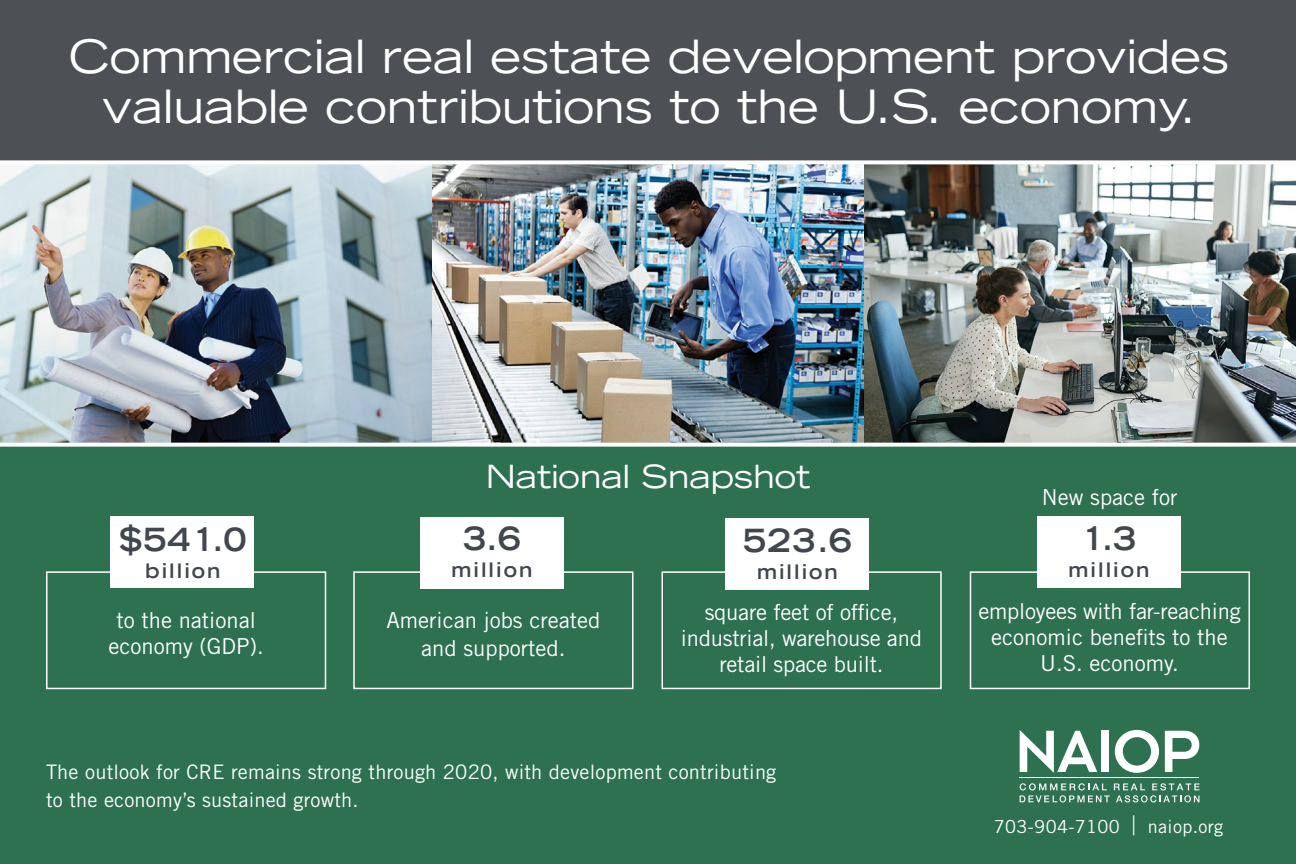
<style>
.page{position:relative;width:1296px;height:864px;background:#fff}
.page>*{position:absolute;margin:0;border:0;box-sizing:border-box;transform-origin:0 0}
.t1{font:expanded 46px/50px "Trade Gothic LT Std";color:#fff;text-align:center}
.t2{font:700 expanded 32px "Trade Gothic LT Std";letter-spacing:.05em;color:#41464f}
.t3{font:expanded 32px "Trade Gothic LT Std";color:#fff}
.t4{font:22px/26px "Trade Gothic LT Std";color:#fff;text-align:center}
.t5{font:20px/28px "Trade Gothic LT Std";letter-spacing:.01em;color:#fff}
.t6{font:700 expanded 20px "Trade Gothic LT Std";letter-spacing:.1em;color:#41464f}
.t7{font:18px "Trade Gothic LT Std";letter-spacing:.02em;color:#fff}
.s1{font-size:27px}
</style>
<div class="page">
<div style="left:0;top:445px;width:1296px;height:419px;background:#2d7150"></div>
<div style="left:46px;top:571px;width:280px;height:118px;border:2px solid #fff"></div>
<div style="left:353px;top:571px;width:280px;height:118px;border:2px solid #fff"></div>
<div style="left:662px;top:571px;width:280px;height:118px;border:2px solid #fff"></div>
<div style="left:970px;top:571px;width:280px;height:118px;border:2px solid #fff"></div>
<div style="left:0;top:0;width:1296px;height:162px;background:#4d5055"></div>
<img style="left:0;top:164px;width:1296px;height:279px">
<svg style="left:1020px;top:730px;width:77px;height:43px"></svg>
<div style="left:1101px;top:731px;width:8px;height:41px;background:#fff"></div>
<svg style="left:1115px;top:730px;width:44px;height:43px"></svg>
<svg style="left:1165px;top:731px;width:34px;height:41px"></svg>
<hr style="left:1020px;top:777px;width:179px;height:1px;background:#fff">
<svg style="left:1020px;top:783px;width:180px;height:19px"></svg>
<div style="left:725px;top:518px;width:144px;height:72px;background:#fff"></div>
<div style="left:110px;top:516px;width:144px;height:72px;background:#fff"></div>
<div style="left:420px;top:517px;width:144px;height:72px;background:#fff"></div>
<div style="left:1037px;top:516px;width:144px;height:72px;background:#fff"></div>
<svg style="left:0;top:160px;width:1296px;height:2px;background:#dbdcdd"></svg>
<svg style="left:0;top:445px;width:1296px;height:2px;background:#d9e5df"></svg>
<h1 class="t1" style="left:69px;top:30px;width:1162px">Commercial real estate development provides valuable contributions to the U.S. economy.</h1>
<h2 class="t2" style="left:119px;top:518px;width:129px">$541.0</h2>
<p class="t6" style="left:145px;top:557px;width:77px">billion</p>
<p class="t4" style="left:109px;top:606px;width:157px">to the national economy (GDP).</p>
<h2 class="t3" style="left:486px;top:455px;width:326px">National Snapshot</h2>
<h2 class="t2" style="left:743px;top:519px;width:110px">523.6</h2>
<p class="t6" style="left:757px;top:559px;width:82px">million</p>
<h2 class="t2" style="left:463px;top:517px;width:59px">3.6</h2>
<p class="t6" style="left:451px;top:557px;width:82px">million</p>
<p class="t4" style="left:386px;top:606px;width:215px;line-height:28px">American jobs created and supported.</p>
<p class="t4" style="left:681px;top:598px;width:243px">square feet of office, industrial, warehouse and retail space built.</p>
<p class="t5" style="left:46px;top:758px;width:732px">The outlook for CRE remains strong through 2020, with development contributing to the economy’s sustained growth.</p>
<p class="t4" style="left:1042px;top:484px;width:137px">New space for</p>
<h2 class="t2" style="left:1082px;top:518px;width:56px">1.3</h2>
<p class="t6" style="left:1069px;top:557px;width:82px">million</p>
<p class="t4" style="left:978px;top:598px;width:264px">employees with far-reaching economic benefits to the<br>U.S. economy.</p>
<p class="t7" style="left:994px;top:816px;width:231px">703-904-7100 <span class="s1">|</span> naiop.org</p>
</div>
